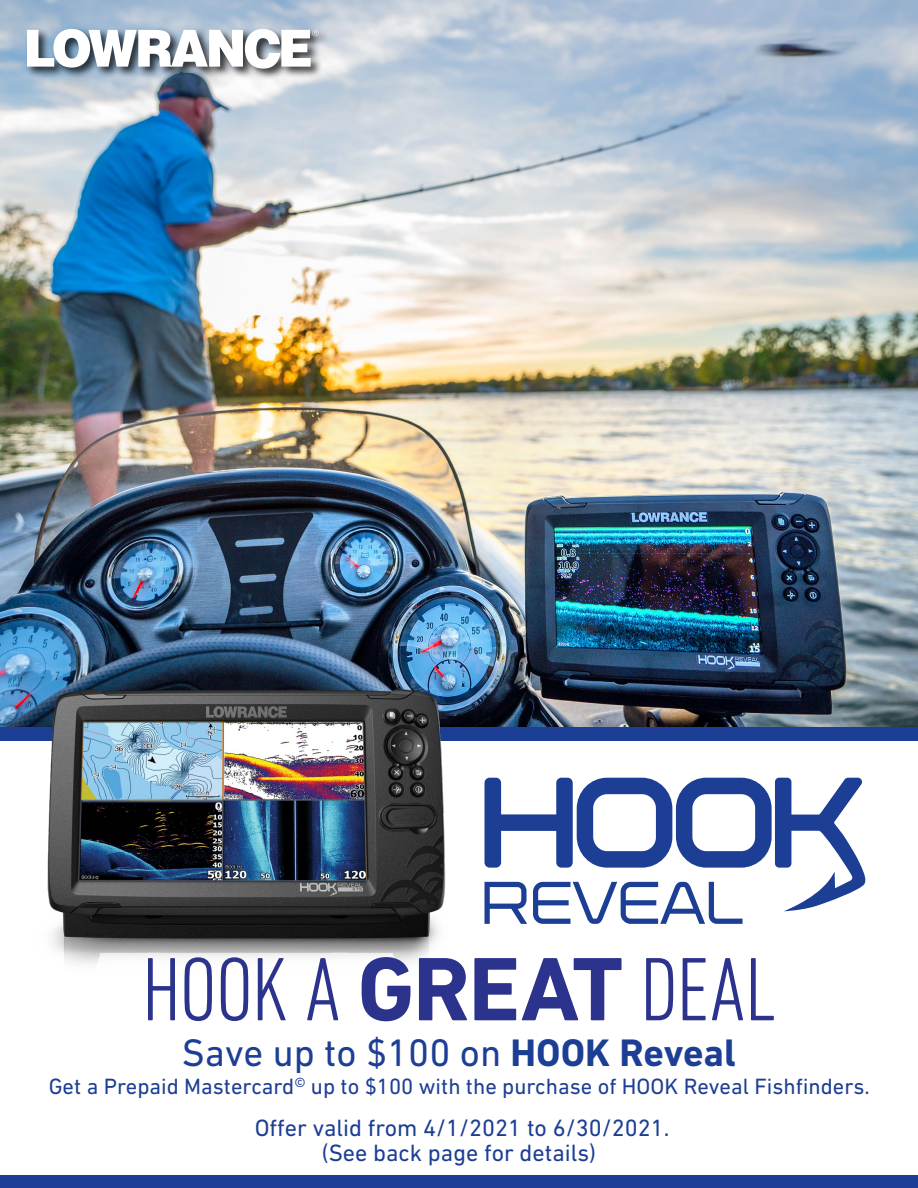
<style>
.page{position:relative;width:918px;height:1188px;background:#fff}
.page>*{position:absolute;margin:0;border:0;box-sizing:border-box;transform-origin:0 0}
.t1{font:300 condensed 91.5px "DIN Next LT Pro";letter-spacing:-.02em;color:#2b338d}
.t2{font:39px "DIN Next LT Pro";color:#1c3e94}
.t3{font:24px/25.5px "DIN Next LT Pro";color:#1c3e94;text-align:center}
.t4{font:22.5px "DIN Next LT Pro";color:#1c3e94}
.s1{font-weight:700;font-stretch:normal}
.s2{font-weight:700}
</style>
<div class="page">
<img style="left:0;top:0;width:918px;height:727px">
<div style="left:0;top:727px;width:918px;height:14px;background:#1c3e94"></div>
<div style="left:25px;top:27px;width:305px;height:53px;background:#000;opacity:.75"></div>
<svg style="left:27px;top:29px;width:292px;height:40px"></svg>
<div style="left:0;top:1175px;width:918px;height:13px;background:#1c3e94"></div>
<img style="left:0;top:681px;width:468px;height:283px">
<svg style="left:485px;top:778px;width:381px;height:146px"></svg>
<h1 class="t1" style="left:142px;top:937px;width:636px">HOOK A <span class="s1">GREAT</span> DEAL</h1>
<h2 class="t2" style="left:182px;top:1030px;width:556px">Save up to $100 on <span class="s2">HOOK Reveal</span></h2>
<p class="t4" style="left:49px;top:1074px;width:823px">Get a Prepaid Mastercard<sup>©</sup> up to $100 with the purchase of HOOK Reveal Fishfinders.</p>
<p class="t3" style="left:255px;top:1114px;width:416px">Offer valid from 4/1/2021 to 6/30/2021. (See back page for details)</p>
</div>
